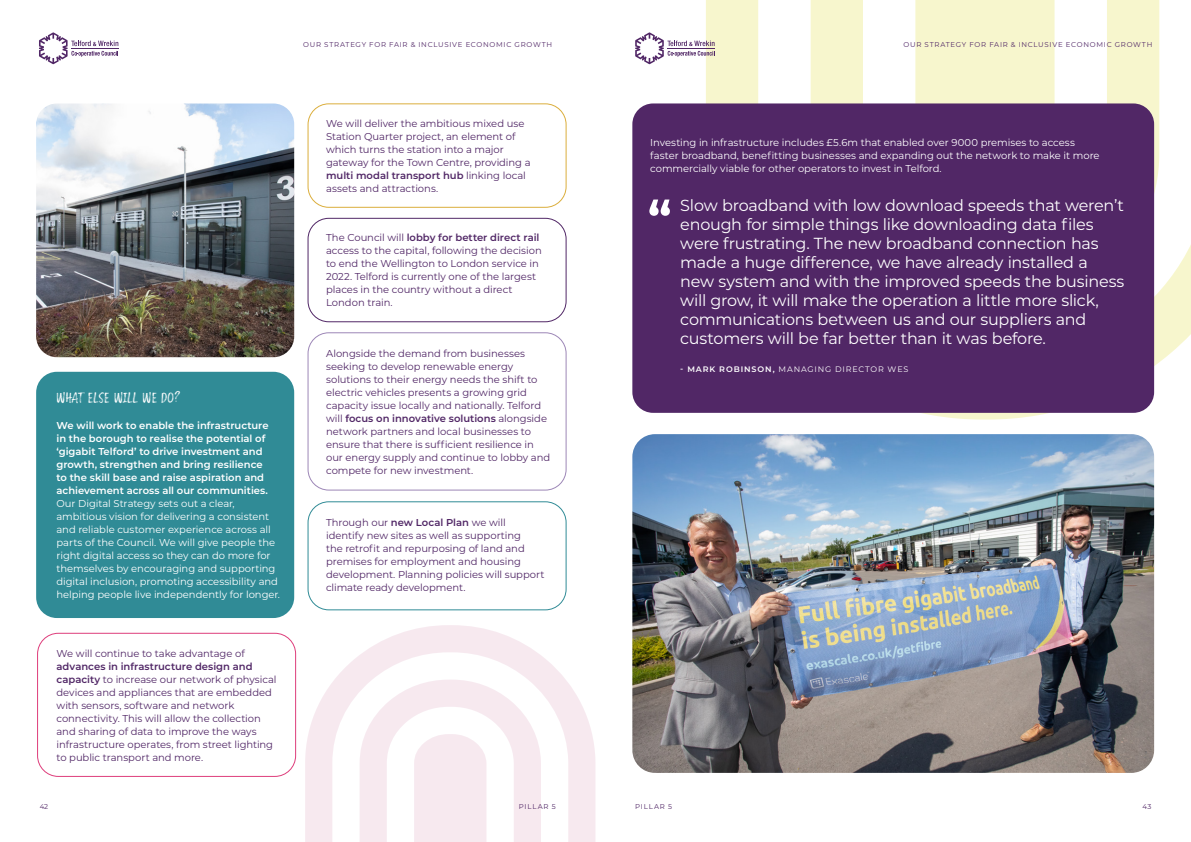
<style>
.page{position:relative;width:1191px;height:842px;background:#fff}
.page>*{position:absolute;margin:0;border:0;box-sizing:border-box;transform-origin:0 0}
.t1{font:16px/19px "Montserrat";letter-spacing:-.015em;color:#fff}
.t2{font:15px "Tooth Nail";letter-spacing:.005em;color:#fff}
.t3{font:10px/13px "Montserrat";letter-spacing:-.005em;color:#512766}
.t4{font:10px/13px "Montserrat";letter-spacing:-.005em;color:#fff}
.t5{font:600 10px/13px "Montserrat";color:#fff}
.t6{font:8px "Montserrat";letter-spacing:.11em;color:#fff}
.t7{font:7px "Montserrat";letter-spacing:.105em;color:#512766}
.s1{font-weight:600}
</style>
<div class="page">
<div style="left:308px;top:501px;width:258px;height:109px;border:1px solid #308b96;border-radius:21px"></div>
<div style="left:308px;top:332px;width:258px;height:158px;border:1px solid #9d87b7;border-radius:21px"></div>
<div style="left:308px;top:218px;width:258px;height:104px;border:1px solid #512766;border-radius:21px"></div>
<div style="left:308px;top:103px;width:258px;height:105px;border:1px solid #dbae3c;border-radius:21px"></div>
<div style="left:37px;top:633px;width:259px;height:144px;border:1px solid #de3d7b;border-radius:21px"></div>
<svg style="left:706px;top:0;width:485px;height:420px"></svg>
<svg style="left:810px;top:0;width:349px;height:315px"></svg>
<div style="left:915px;top:0;width:139px;height:103px;background:#f7f6cd"></div>
<svg style="left:305px;top:625px;width:290px;height:217px"></svg>
<svg style="left:359px;top:680px;width:182px;height:162px"></svg>
<div style="left:632px;top:103px;width:522px;height:310px;background:#512766;border-radius:21px"></div>
<div style="left:36px;top:372px;width:258px;height:246px;background:#308b96;border-radius:21px"></div>
<img style="left:632px;top:434px;width:522px;height:339px">
<img style="left:36px;top:104px;width:258px;height:253px">
<svg style="left:649px;top:200px;width:21px;height:16px"></svg>
<svg style="left:39px;top:32px;width:79px;height:32px"></svg>
<hr style="left:71px;top:48px;width:47px;height:1px;background:#512766">
<svg style="left:635px;top:32px;width:79px;height:32px"></svg>
<hr style="left:667px;top:48px;width:47px;height:1px;background:#512766">
<p class="t7" style="left:303px;top:39px;width:250px">OUR STRATEGY FOR FAIR &amp; INCLUSIVE ECONOMIC GROWTH</p>
<p class="t7" style="left:903px;top:39px;width:250px">OUR STRATEGY FOR FAIR &amp; INCLUSIVE ECONOMIC GROWTH</p>
<h2 class="t2" style="left:56px;top:389px;width:126px">WHAT ELSE WILL WE DO?</h2>
<p class="t5" style="left:56px;top:418px;width:214px">We will work to enable the infrastructure in the borough to realise the potential of ‘gigabit Telford’ to drive investment and growth, strengthen and bring resilience to the skill base and raise aspiration and achievement across all our communities.</p>
<p class="t4" style="left:56px;top:496px;width:225px">Our Digital Strategy sets out a clear, ambitious vision for delivering a consistent and reliable customer experience across all parts of the Council. We will give people the right digital access so they can do more for themselves by encouraging and supporting digital inclusion, promoting accessibility and helping people live independently for longer.</p>
<p class="t3" style="left:56px;top:647px;width:190px">We will continue to take advantage of</p>
<p class="t3" style="left:56px;top:660px;width:221px"><span class="s1">advances in infrastructure design and capacity</span> to increase our network of physical devices and appliances that are embedded with sensors, software and network connectivity. This will allow the collection and sharing of data to improve the ways infrastructure operates, from street lighting to public transport and more.</p>
<p class="t3" style="left:326px;top:117px;width:206px">We will deliver the ambitious mixed use Station Quarter project, an element of which turns the station into a major gateway for the Town Centre, providing a <span class="s1">multi modal transport hub</span> linking local assets and attractions.</p>
<p class="t3" style="left:326px;top:231px;width:217px">The Council will <span class="s1">lobby for better direct rail </span>access to the capital, following the decision to end the Wellington to London service in 2022. Telford is currently one of the largest places in the country without a direct London train.</p>
<p class="t3" style="left:326px;top:347px;width:226px">Alongside the demand from businesses seeking to develop renewable energy solutions to their energy needs the shift to electric vehicles presents a growing grid capacity issue locally and nationally. Telford will <span class="s1">focus on innovative solutions</span> alongside network partners and local businesses to ensure that there is sufficient resilience in our energy supply and continue to lobby and compete for new investment.</p>
<p class="t3" style="left:326px;top:516px;width:220px">Through our <span class="s1">new Local Plan</span> we will identify new sites as well as supporting<br>the retrofit and repurposing of land and premises for employment and housing development. Planning policies will support climate ready development.</p>
<p class="t4" style="left:650px;top:136px;width:451px">Investing in infrastructure includes £5.6m that enabled over 9000 premises to access faster broadband, benefitting businesses and expanding out the network to make it more commercially viable for other operators to invest in Telford.</p>
<p class="t1" style="left:680px;top:195px;width:446px">Slow broadband with low download speeds that weren’t enough for simple things like downloading data files were frustrating. The new broadband connection has made a huge difference, we have already installed a new system and with the improved speeds the business will grow, it will make the operation a little more slick, communications between us and our suppliers and customers will be far better than it was before.</p>
<p class="t6" style="left:680px;top:364px;width:230px"><span class="s1">- MARK ROBINSON,</span> MANAGING DIRECTOR WES</p>
<p class="t7" style="left:40px;top:802px;width:10px">42</p>
<p class="t7" style="left:519px;top:802px;width:38px">PILLAR 5</p>
<p class="t7" style="left:635px;top:802px;width:38px">PILLAR 5</p>
<p class="t7" style="left:1142px;top:802px;width:10px">43</p>
</div>
